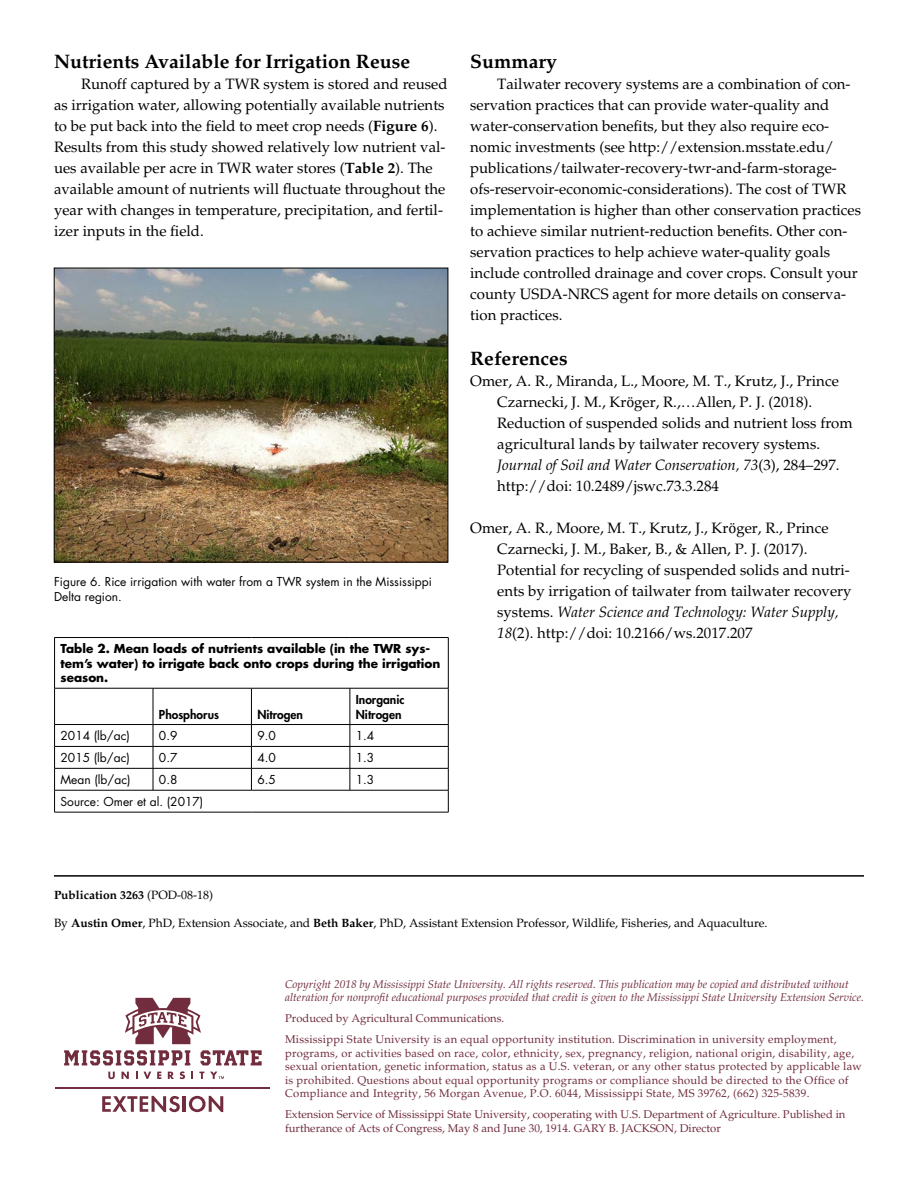
<style>
.page{position:relative;width:918px;height:1188px;background:#fff}
.page>*{position:absolute;margin:0;border:0;box-sizing:border-box;transform-origin:0 0}
.t1{font:700 19.5px "Palatino LT Std";color:#000}
.t2{font:15px/21px "Palatino LT Std";color:#000}
.t3{font:12px/14.4px "Futura Std";color:#000}
.t4{font:12px "Palatino LT Std";color:#000}
.t5{font:700 12px/14.4px "Futura Std";color:#000}
.t6{font:800 12px/14.4px "Futura Std";color:#000}
.t7{font:700 12px "Palatino LT Std";color:#000}
.t8{font:11.25px/13.5px "Palatino LT Std";letter-spacing:.02em;color:#712d3d}
.t9{font:italic 11.25px/13.5px "Palatino LT Std";color:#712d3d}
.t10{font:11.25px/13.5px "Palatino LT Std";color:#712d3d}
.s1{font-weight:700}
.s2{font-family:"Cambria"}
.s3{font-style:italic}
.s4{font-weight:400}
</style>
<div class="page">
<hr style="left:54px;top:875px;width:810px;height:2px;background:#000">
<img style="left:56px;top:270px;width:390px;height:290px">
<div style="left:54px;top:268px;width:394px;height:294px;border:1px solid #000"></div>
<hr style="left:54px;top:637px;width:99px;height:1px;background:#000">
<hr style="left:54px;top:638px;width:1px;height:50px;background:#000">
<hr style="left:153px;top:637px;width:98px;height:1px;background:#000">
<hr style="left:251px;top:637px;width:99px;height:1px;background:#000">
<hr style="left:350px;top:637px;width:98px;height:1px;background:#000">
<hr style="left:448px;top:638px;width:1px;height:50px;background:#000">
<hr style="left:54px;top:688px;width:99px;height:1px;background:#000">
<hr style="left:54px;top:688px;width:1px;height:36px;background:#000">
<hr style="left:153px;top:688px;width:98px;height:1px;background:#000">
<hr style="left:153px;top:688px;width:1px;height:36px;background:#000">
<hr style="left:251px;top:688px;width:99px;height:1px;background:#000">
<hr style="left:251px;top:688px;width:1px;height:36px;background:#000">
<hr style="left:350px;top:688px;width:98px;height:1px;background:#000">
<hr style="left:350px;top:688px;width:1px;height:36px;background:#000">
<hr style="left:448px;top:688px;width:1px;height:36px;background:#000">
<hr style="left:54px;top:724px;width:99px;height:1px;background:#000">
<hr style="left:153px;top:724px;width:98px;height:1px;background:#000">
<hr style="left:251px;top:724px;width:99px;height:1px;background:#000">
<hr style="left:350px;top:724px;width:98px;height:1px;background:#000">
<hr style="left:54px;top:746px;width:99px;height:1px;background:#000">
<hr style="left:153px;top:746px;width:98px;height:1px;background:#000">
<hr style="left:251px;top:746px;width:99px;height:1px;background:#000">
<hr style="left:350px;top:746px;width:98px;height:1px;background:#000">
<hr style="left:54px;top:768px;width:99px;height:1px;background:#000">
<hr style="left:153px;top:768px;width:98px;height:1px;background:#000">
<svg style="left:153px;top:725px;width:1px;height:65px"></svg>
<hr style="left:251px;top:768px;width:99px;height:1px;background:#000">
<svg style="left:251px;top:725px;width:1px;height:65px"></svg>
<hr style="left:350px;top:768px;width:98px;height:1px;background:#000">
<svg style="left:350px;top:725px;width:1px;height:65px"></svg>
<hr style="left:54px;top:790px;width:99px;height:1px;background:#000">
<svg style="left:54px;top:725px;width:1px;height:87px"></svg>
<hr style="left:153px;top:790px;width:98px;height:1px;background:#000">
<hr style="left:251px;top:790px;width:99px;height:1px;background:#000">
<hr style="left:350px;top:790px;width:98px;height:1px;background:#000">
<svg style="left:448px;top:725px;width:1px;height:87px"></svg>
<hr style="left:54px;top:812px;width:99px;height:1px;background:#000">
<hr style="left:153px;top:812px;width:98px;height:1px;background:#000">
<hr style="left:251px;top:812px;width:99px;height:1px;background:#000">
<hr style="left:350px;top:812px;width:98px;height:1px;background:#000">
<svg style="left:125px;top:998px;width:76px;height:46px"></svg>
<svg style="left:102px;top:1096px;width:78px;height:16px"></svg>
<hr style="left:183px;top:1096px;width:3px;height:16px;background:#712d3d">
<svg style="left:189px;top:1096px;width:34px;height:16px"></svg>
<hr style="left:56px;top:1088px;width:214px;height:1px;background:#712d3d">
<svg style="left:64px;top:1050px;width:126px;height:15px"></svg>
<svg style="left:201px;top:1050px;width:61px;height:15px"></svg>
<svg style="left:108px;top:1072px;width:7px;height:7px"></svg>
<svg style="left:122px;top:1072px;width:7px;height:7px"></svg>
<svg style="left:136px;top:1072px;width:2px;height:7px"></svg>
<svg style="left:144px;top:1072px;width:7px;height:7px"></svg>
<svg style="left:157px;top:1072px;width:4px;height:7px"></svg>
<svg style="left:168px;top:1072px;width:6px;height:7px"></svg>
<svg style="left:180px;top:1071px;width:5px;height:8px"></svg>
<svg style="left:191px;top:1072px;width:2px;height:7px"></svg>
<svg style="left:199px;top:1072px;width:5px;height:7px"></svg>
<svg style="left:210px;top:1072px;width:14px;height:7px"></svg>
<h1 class="t1" style="left:54px;top:50px;width:358px">Nutrients Available for Irrigation Reuse</h1>
<p class="t2" style="left:54px;top:74px;width:395px;text-indent:27px">Runoff captured by a TWR system is stored and reused as irrigation water, allowing potentially available nutrients to be put back into the field to meet crop needs (<span class="s1">Figure 6</span>).<br>Results from this study showed relatively low nutrient val&shy;ues available per acre in TWR water stores (<span class="s1">Table 2</span>). The available amount of nutrients will fluctuate throughout the year with changes in temperature, precipitation, and fertil&shy;izer inputs in the field.</p>
<p class="t3" style="left:54px;top:575px;width:379px">Figure 6. Rice irrigation with water from a TWR system in the Mississippi<br>Delta region.</p>
<p class="t5" style="left:61px;top:642px;width:381px">Table 2. Mean loads of nutrients available (in the TWR sys&shy;tem’s water) to irrigate back onto crops during the irrigation season.</p>
<p class="t6" style="left:159px;top:707px;width:62px">Phosphorus</p>
<p class="t6" style="left:257px;top:707px;width:47px">Nitrogen</p>
<p class="t6" style="left:356px;top:693px;width:50px">Inorganic<br>Nitrogen</p>
<p class="t3" style="left:61px;top:729px;width:71px">2014 (lb/ac)</p>
<p class="t3" style="left:159px;top:729px;width:20px">0.9</p>
<p class="t3" style="left:257px;top:729px;width:20px">9.0</p>
<p class="t3" style="left:356px;top:729px;width:20px">1.4</p>
<p class="t3" style="left:61px;top:751px;width:71px">2015 (lb/ac)</p>
<p class="t3" style="left:159px;top:751px;width:20px">0.7</p>
<p class="t3" style="left:257px;top:751px;width:20px">4.0</p>
<p class="t3" style="left:356px;top:751px;width:20px">1.3</p>
<p class="t3" style="left:61px;top:773px;width:71px">Mean (lb/ac)</p>
<p class="t3" style="left:159px;top:773px;width:20px">0.8</p>
<p class="t3" style="left:257px;top:773px;width:20px">6.5</p>
<p class="t3" style="left:356px;top:773px;width:20px">1.3</p>
<p class="t3" style="left:61px;top:795px;width:144px">Source: Omer et al. (2017)</p>
<h1 class="t1" style="left:470px;top:50px;width:88px">Summary</h1>
<p class="t2" style="left:470px;top:74px;width:392px;text-indent:27px">Tailwater recovery systems are a combination of con&shy;servation practices that can provide water-quality and water-conservation benefits, but they also require eco&shy;nomic investments (see http://extension.msstate.edu/ publications/tailwater-recovery-twr-and-farm-storage&shy;ofs-reservoir-economic-considerations). The cost of TWR implementation is higher than other conservation practices to achieve similar nutrient-reduction benefits. Other con&shy;servation practices to help achieve water-quality goals include controlled drainage and cover crops. Consult your county USDA-NRCS agent for more details on conserva&shy;tion practices.</p>
<h1 class="t1" style="left:470px;top:347px;width:99px">References</h1>
<p class="t2" style="left:497px;top:370px;width:357px;text-indent:-27px">Omer, A. R., Miranda, L., Moore, M. T., Krutz, J., Prince Czarnecki, J. M., Kr<span class="s2">ӧ</span>ger, R.,…Allen, P. J. (2018).<br>Reduction of suspended solids and nutrient loss from agricultural lands by tailwater recovery systems.<br><span class="s3">Journal of Soil and Water Conservation, 73</span>(3), 284–297. http://doi: 10.2489/jswc.73.3.284</p>
<p class="t2" style="left:497px;top:517px;width:356px;text-indent:-27px">Omer, A. R., Moore, M. T., Krutz, J., Kr<span class="s2">ӧ</span>ger, R., Prince Czarnecki, J. M., Baker, B., &amp; Allen, P. J. (2017).<br>Potential for recycling of suspended solids and nutri&shy;ents by irrigation of tailwater from tailwater recovery systems. <span class="s3">Water Science and Technology: Water Supply, 18</span>(2). http://doi: 10.2166/ws.2017.207</p>
<p class="t7" style="left:54px;top:888px;width:161px">Publication 3263 <span class="s4">(POD-08-18)</span></p>
<p class="t4" style="left:54px;top:916px;width:715px">By <span class="s1">Austin Omer</span>, PhD, Extension Associate, and <span class="s1">Beth Baker</span>, PhD, Assistant Extension Professor, Wildlife, Fisheries, and Aquaculture.</p>
<p class="t9" style="left:285px;top:977px;width:580px">Copyright 2018 by Mississippi State University. All rights reserved. This publication may be copied and distributed without alteration for nonprofit educational purposes provided that credit is given to the Mississippi State University Extension Service.</p>
<p class="t8" style="left:285px;top:1008px;width:553px;line-height:21px">Produced by Agricultural Communications.<br>Mississippi State University is an equal opportunity institution. Discrimination in university employment,</p>
<p class="t8" style="left:285px;top:1046px;width:578px">programs, or activities based on race, color, ethnicity, sex, pregnancy, religion, national origin, disability, age, sexual orientation, genetic information, status as a U.S. veteran, or any other status protected by applicable law is prohibited. Questions about equal opportunity programs or compliance should be directed to the Office of Compliance and Integrity, 56 Morgan Avenue, P.O. 6044, Mississippi State, MS 39762, (662) 325-5839.</p>
<p class="t10" style="left:285px;top:1108px;width:562px">Extension Service of Mississippi State University, cooperating with U.S. Department of Agriculture. Published in furtherance of Acts of Congress, May 8 and June 30, 1914. GARY B. JACKSON, Director</p>
</div>
